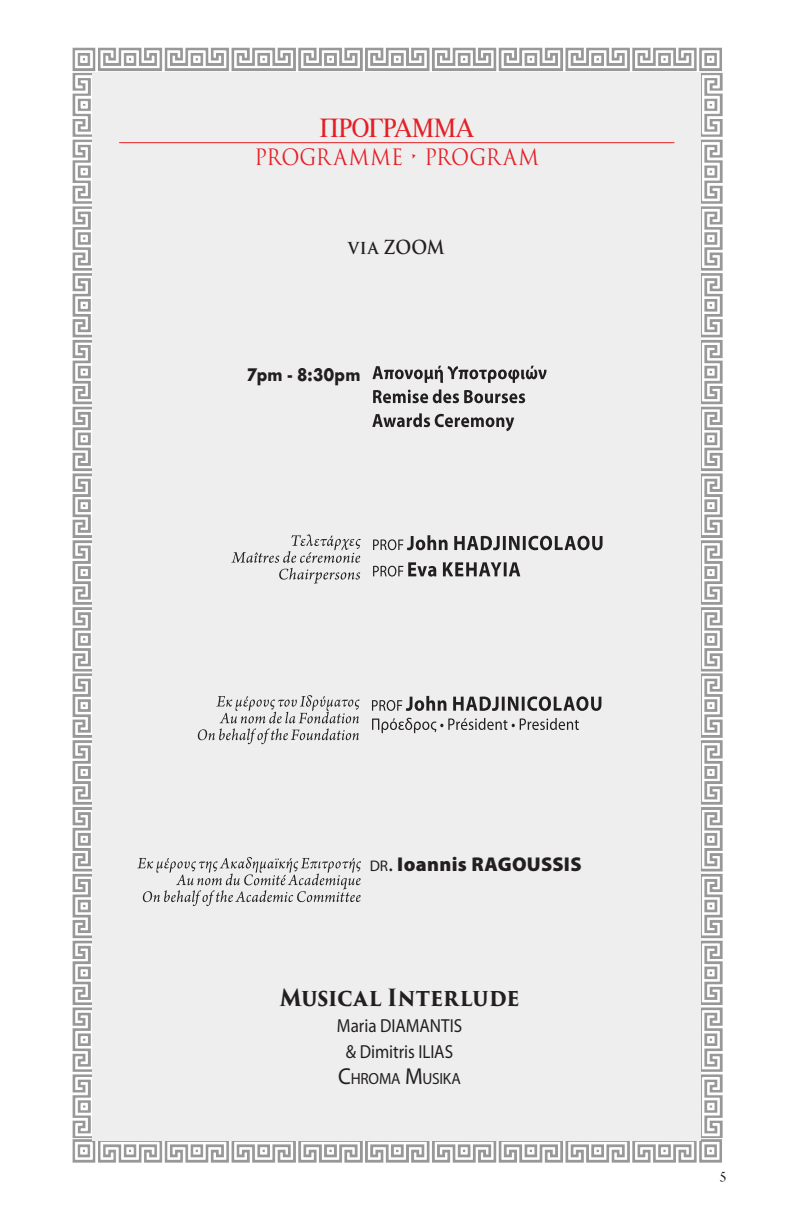
<style>
.page{position:relative;width:792px;height:1224px;background:#fff}
.page>*{position:absolute;margin:0;border:0;box-sizing:border-box;transform-origin:0 0}
.hsf_name_bod_fre{font:700 23.2px "Trajan Pro 3";color:#231f20;scale:.9 1}
.hsf_head_1_freng{font:22px "Trajan Pro";letter-spacing:.005em;color:#e41f25;scale:.9 1}
.t1{font:900 20px "Myriad Pro";letter-spacing:.015em;color:#231f20}
.hsf_name_bod_fre-2{font:18.8px "Myriad Pro";letter-spacing:-.005em;color:#231f20;scale:.9 1}
.hsf_name_bod_fre-3{font:700 18.8px "Trajan Pro";letter-spacing:.005em;color:#231f20;scale:.9 1}
.t2{font:18px "Arno Pro Display";color:#231f20}
.hsf_name_bod_fre-4{font:700 16.8px "Futura";letter-spacing:.015em;color:#231f20;scale:.9 1}
.hsf_name_bod_fre-5{font:16.2px "Myriad Pro";letter-spacing:-.015em;color:#231f20;scale:.95 1}
.s1{font-weight:400;font-size:15.4px}
.s2{font-weight:400;font-size:22px}
.s3{font-size:23.2px}
</style>
<div class="page">
<img style="left:73px;top:48px;width:649px;height:23px">
<img style="left:73px;top:1139px;width:649px;height:24px">
<img style="left:73px;top:73px;width:19px;height:465px">
<img style="left:73px;top:673px;width:19px;height:465px">
<img style="left:701px;top:73px;width:22px;height:465px">
<img style="left:701px;top:673px;width:22px;height:465px">
<div style="left:92px;top:72px;width:609px;height:1068px;background:#eeeeef"></div>
<hr style="left:119px;top:142px;width:555px;height:1px;background:#e41f25">
<svg style="left:373px;top:562px;width:147px;height:15px"></svg>
<svg style="left:373px;top:535px;width:230px;height:15px"></svg>
<svg style="left:231px;top:534px;width:130px;height:50px"></svg>
<svg style="left:372px;top:718px;width:207px;height:15px"></svg>
<svg style="left:372px;top:696px;width:229px;height:15px"></svg>
<svg style="left:198px;top:695px;width:162px;height:49px"></svg>
<svg style="left:137px;top:857px;width:224px;height:49px"></svg>
<svg style="left:372px;top:413px;width:142px;height:18px"></svg>
<svg style="left:373px;top:389px;width:152px;height:14px"></svg>
<svg style="left:372px;top:366px;width:175px;height:17px"></svg>
<p class="hsf_head_1_freng" style="left:255px;top:143px;width:317px">PROGRAMME • PROGRAM</p>
<p class="hsf_name_bod_fre-3" style="left:348px;top:235px;width:109px">via ZOOM</p>
<p class="hsf_name_bod_fre-4" style="left:247px;top:362px;width:128px">7pm - 8:30pm</p>
<p class="t1" style="left:370px;top:851px;width:213px"><span class="s1">DR</span><span class="s2">.</span> Ioannis RAGOUSSIS</p>
<p class="hsf_name_bod_fre" style="left:280px;top:980px;width:268px">Musical Interlude</p>
<p class="hsf_name_bod_fre-2" style="left:337px;top:1014px;width:141px">Maria DIAMANTIS</p>
<p class="hsf_name_bod_fre-2" style="left:346px;top:1040px;width:121px">&amp; Dimitris ILIAS</p>
<p class="hsf_name_bod_fre-5" style="left:338px;top:1068px;width:131px"><span class="s3">C</span>HROMA <span class="s3">M</span> USIKA</p>
<p class="t2" style="left:720px;top:1164px;width:8px">5</p>
</div>
